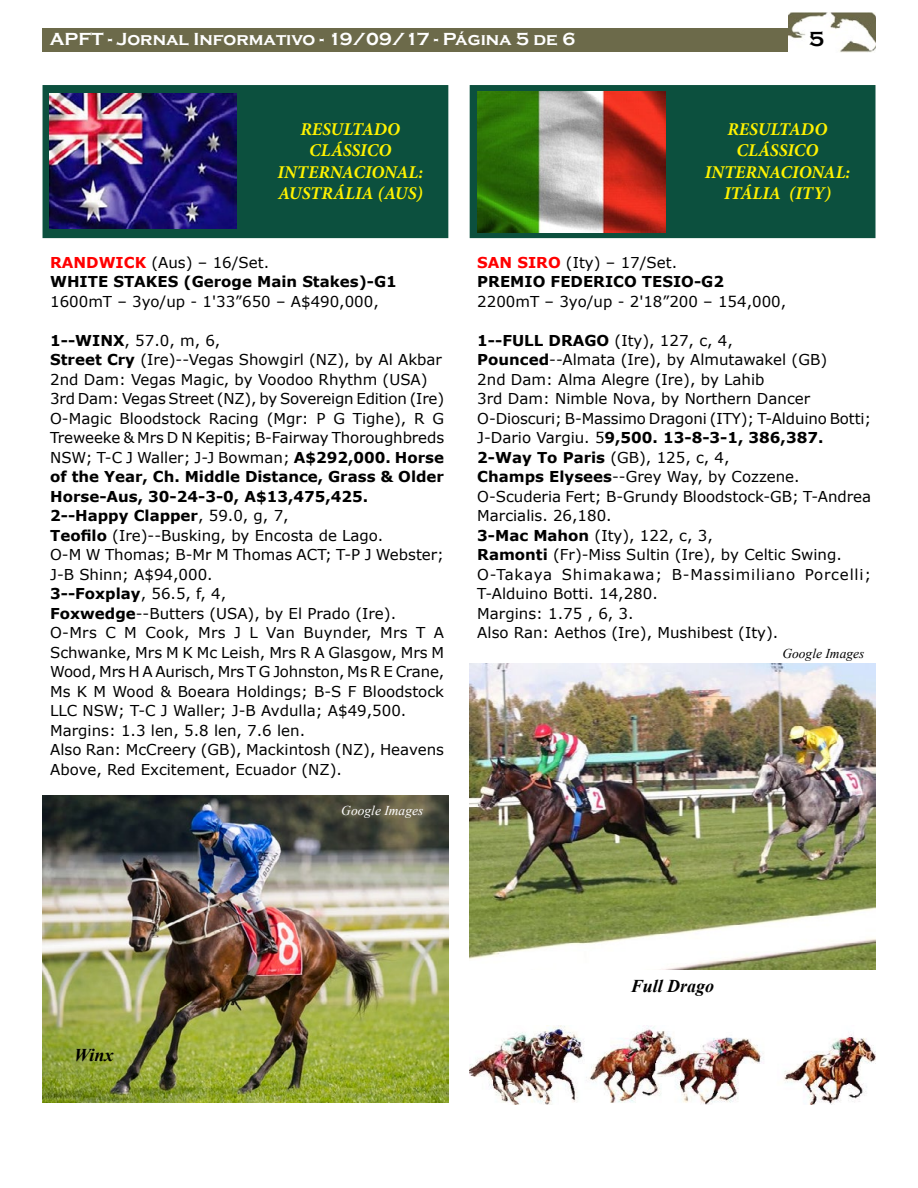
<style>
.page{position:relative;width:918px;height:1188px;background:#fff}
.page>*{position:absolute;margin:0;border:0;box-sizing:border-box;transform-origin:0 0}
.t1{font:700 21px "Copperplate Gothic";color:#000}
.t2{font:italic 700 18px/21.6px "Minion Pro";color:#fff200;text-align:center}
.t3{font:700 18px "Copperplate Gothic";color:#fff}
.t4{font:italic 700 18px "Times New Roman";color:#000}
.t5{font:15px/19.5px "Verdana";color:#000}
.t6{font:700 15px/19.5px "Verdana";color:#000}
.t7{font:italic 13.5px "Times New Roman";color:#000}
.t8{font:italic 13.5px "Times New Roman";color:#fff}
.s1{color:#f00}
.s2{font-weight:400}
.s3{font-weight:700}
</style>
<div class="page">
<div style="left:43px;top:28px;width:746px;height:24px;background:#6c6a4a"></div>
<img style="left:789px;top:13px;width:87px;height:39px">
<div style="left:43px;top:85px;width:405px;height:153px;background:#0c503e"></div>
<img style="left:49px;top:94px;width:187px;height:135px">
<div style="left:470px;top:85px;width:406px;height:153px;background:#0c503e"></div>
<img style="left:477px;top:92px;width:188px;height:141px">
<img style="left:42px;top:796px;width:406px;height:306px">
<img style="left:470px;top:664px;width:406px;height:306px">
<img style="left:470px;top:1025px;width:405px;height:80px">
<p class="t3" style="left:50px;top:29px;width:527px">APFT - Jornal Informativo - 19/09/17 - Página 5 de 6</p>
<h1 class="t1" style="left:809px;top:28px;width:16px">5</h1>
<p class="t2" style="left:278px;top:118px;width:147px">RESULTADO<br>CLÁSSICO<br>INTERNACIONAL:<br>AUSTRÁLIA (AUS)</p>
<p class="t6" style="left:50px;top:252px;width:348px"><span class="s1">RANDWICK</span> <span class="s2">(Aus) – 16/Set.<br></span>WHITE STAKES (Geroge Main Stakes)-G1</p>
<p class="t5" style="left:50px;top:291px;width:330px">1600mT – 3yo/up - 1'33”650 – A$490,000,</p>
<p class="t5" style="left:50px;top:330px;width:396px"><span class="s3">1--WINX</span>, 57.0, m, 6,<br><span class="s3">Street Cry</span> (Ire)--Vegas Showgirl (NZ), by Al Akbar 2nd Dam: Vegas Magic, by Voodoo Rhythm (USA)<br>3rd Dam: Vegas Street (NZ), by Sovereign Edition (Ire)<br>O-Magic Bloodstock Racing (Mgr: P G Tighe), R G Treweeke &amp; Mrs D N Kepitis; B-Fairway Thoroughbreds NSW; T-C J Waller; J-J Bowman; <span class="s3">A$292,000. Horse of the Year, Ch. Middle Distance, Grass &amp; Older Horse-Aus, 30-24-3-0, A$13,475,425.<br>2--Happy Clapper</span>, 59.0, g, 7,<br><span class="s3">Teofilo</span> (Ire)--Busking, by Encosta de Lago.<br>O-M W Thomas; B-Mr M Thomas ACT; T-P J Webster; J-B Shinn; A$94,000.<br><span class="s3">3--Foxplay</span>, 56.5, f, 4,<br><span class="s3">Foxwedge</span>--Butters (USA), by El Prado (Ire).<br>O-Mrs C M Cook, Mrs J L Van Buynder, Mrs T A Schwanke, Mrs M K Mc Leish, Mrs R A Glasgow, Mrs M Wood, Mrs H A Aurisch, Mrs T G Johnston, Ms R E Crane, Ms K M Wood &amp; Boeara Holdings; B-S F Bloodstock LLC NSW; T-C J Waller; J-B Avdulla; A$49,500.<br>Margins: 1.3 len, 5.8 len, 7.6 len.<br>Also Ran: McCreery (GB), Mackintosh (NZ), Heavens Above, Red Excitement, Ecuador (NZ).</p>
<p class="t8" style="left:341px;top:801px;width:84px">Google Images</p>
<p class="t2" style="left:705px;top:118px;width:147px">RESULTADO<br>CLÁSSICO<br>INTERNACIONAL:<br>ITÁLIA (ITY)</p>
<p class="t6" style="left:477px;top:252px;width:248px"><span class="s1">SAN SIRO</span> <span class="s2">(Ity) – 17/Set.<br></span>PREMIO FEDERICO TESIO-G2</p>
<p class="t5" style="left:477px;top:291px;width:310px">2200mT – 3yo/up - 2'18”200 – 154,000,</p>
<p class="t5" style="left:477px;top:330px;width:395px"><span class="s3">1--FULL DRAGO</span> (Ity), 127, c, 4, <span class="s3">Pounced</span>--Almata (Ire), by Almutawakel (GB)<br>2nd Dam: Alma Alegre (Ire), by Lahib<br>3rd Dam: Nimble Nova, by Northern Dancer O-Dioscuri; B-Massimo Dragoni (ITY); T-Alduino Botti; J-Dario Vargiu. 5<span class="s3">9,500. 13-8-3-1, 386,387.<br>2-Way To Paris</span> (GB), 125, c, 4,<br><span class="s3">Champs Elysees</span>--Grey Way, by Cozzene.<br>O-Scuderia Fert; B-Grundy Bloodstock-GB; T-Andrea Marcialis. 26,180.<br><span class="s3">3-Mac Mahon</span> (Ity), 122, c, 3,<br><span class="s3">Ramonti</span> (Fr)-Miss Sultin (Ire), by Celtic Swing.<br>O-Takaya Shimakawa; B-Massimiliano Porcelli; T-Alduino Botti. 14,280.<br>Margins: 1.75 , 6, 3.<br>Also Ran: Aethos (Ire), Mushibest (Ity).</p>
<p class="t7" style="left:782px;top:644px;width:84px">Google Images</p>
<p class="t4" style="left:74px;top:1043px;width:41px">Winx</p>
<p class="t4" style="left:631px;top:973px;width:85px">Full Drago</p>
</div>
